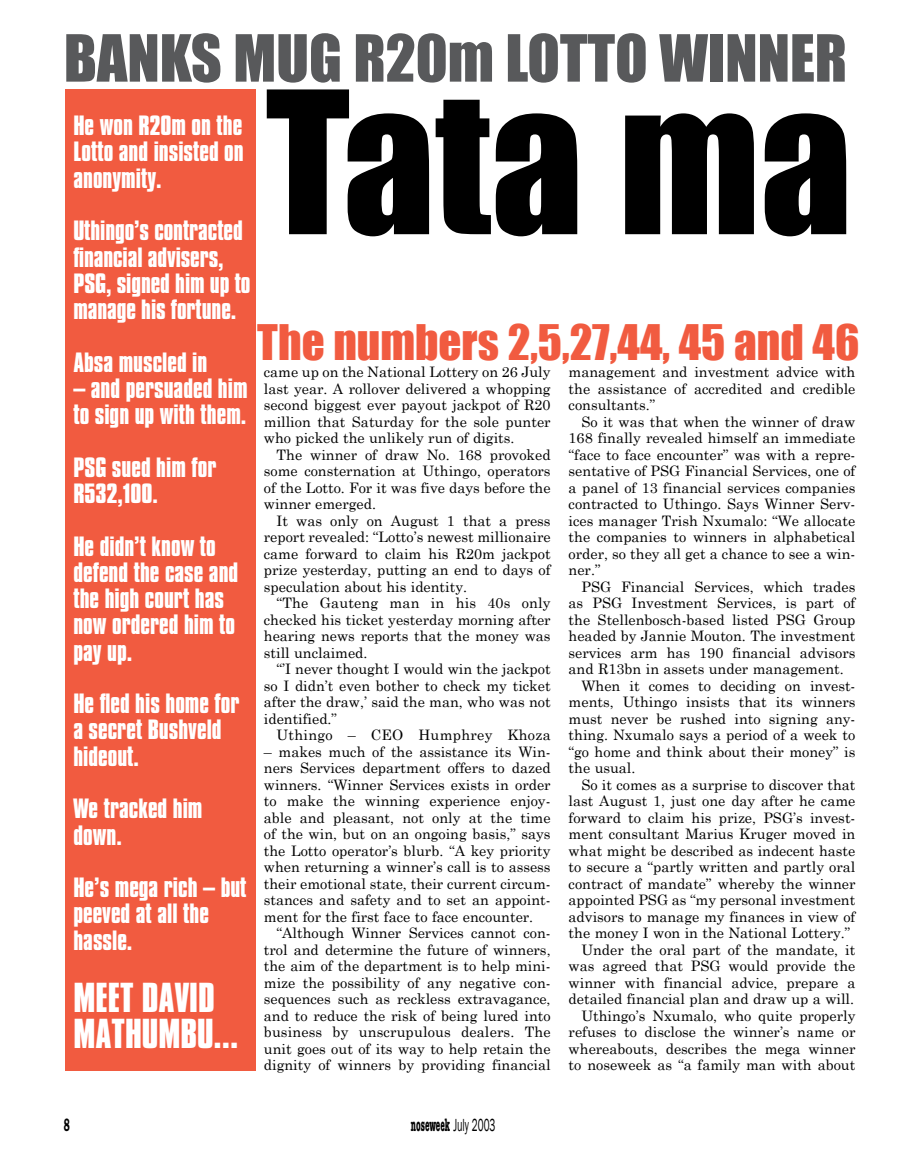
<style>
.page{position:relative;width:915px;height:1170px;background:#fff}
.page>*{position:absolute;margin:0;border:0;box-sizing:border-box;transform-origin:0 0}
.t1{font:183px "Impact";color:#000}
.t2{font:60px "Impact";color:#58595b}
.t3{font:45px "Impact";color:#f15b40}
.t4{font:700 36px/36px "Compacta";color:#fff}
.t5{font:700 24px/26.2px "Compacta";color:#fff}
.t6{font:700 condensed 18px "American Typewriter";color:#000;scale:.56 1}
.t7{font:600 18px "Franklin Gothic";color:#000;scale:.56 1}
.t8{font:14.4px/16.5px "Century Schoolbook";color:#000;text-align:justify}
.t9{font:14.4px "Century Schoolbook";letter-spacing:.02em;color:#000}
.s1{font-family:"Franklin Gothic";font-weight:400;font-stretch:normal}
</style>
<div class="page">
<div style="left:65px;top:89px;width:190px;height:982px;background:#f15b40"></div>
<h2 class="t2" style="left:64px;top:21px;width:784px">BANKS MUG R20m LOTTO WINNER</h2>
<h3 class="t5" style="left:73px;top:113px;width:172px;text-align:justify">He won R20m on the Lotto and insisted on anonymity.</h3>
<h3 class="t5" style="left:73px;top:218px;width:178px">Uthingo’s contracted financial advisers,<br>PSG, signed him up to manage his fortune.</h3>
<h3 class="t5" style="left:73px;top:349px;width:135px">Absa muscled in</h3>
<h3 class="t5" style="left:73px;top:375px;width:176px">– and persuaded him to sign up with them.</h3>
<h3 class="t5" style="left:73px;top:454px;width:144px">PSG sued him for<br>R532,100.</h3>
<h3 class="t5" style="left:73px;top:533px;width:166px">He didn’t know to defend the case and the high court has now ordered him to pay up.</h3>
<h3 class="t5" style="left:73px;top:690px;width:167px">He fled his home for a secret Bushveld hideout.</h3>
<h3 class="t5" style="left:73px;top:795px;width:130px">We tracked him down.</h3>
<h3 class="t5" style="left:73px;top:874px;width:175px">He’s mega rich – but peeved at all the hassle.</h3>
<h3 class="t4" style="left:73px;top:979px;width:166px">MEET DAVID<br>MATHUMBU...</h3>
<h1 class="t1" style="left:265px;top:49px;width:588px">Tata ma</h1>
<h3 class="t3" style="left:257px;top:315px;width:603px">The numbers 2,5,27,44, 45 and 46</h3>
<p class="t8" style="left:264px;top:363px;width:288px">came up on the National Lottery on 26 July last year. A rollover delivered a whopping second biggest ever payout jackpot of R20 million that Saturday for the sole punter who picked the unlikely run of digits.</p>
<p class="t8" style="left:264px;top:445px;width:288px;text-indent:13px">The winner of draw No. 168 provoked some consternation at Uthingo, operators of the Lotto. For it was five days before the winner emerged.</p>
<p class="t8" style="left:264px;top:511px;width:288px;text-indent:13px">It was only on August 1 that a press report revealed: “Lotto’s newest millionaire came forward to claim his R20m jackpot prize yesterday, putting an end to days of speculation about his identity.</p>
<p class="t8" style="left:264px;top:594px;width:288px;text-indent:13px">“The Gauteng man in his 40s only checked his ticket yesterday morning after hearing news reports that the money was still unclaimed.</p>
<p class="t8" style="left:264px;top:660px;width:288px;text-indent:13px">“’I never thought I would win the jackpot so I didn’t even bother to check my ticket after the draw,’ said the man, who was not identified.”</p>
<p class="t9" style="left:276px;top:726px;width:275px">Uthingo – CEO Humphrey Khoza</p>
<p class="t8" style="left:264px;top:743px;width:288px">– makes much of the assistance its Win&shy;ners Services department offers to dazed winners. “Winner Services exists in order to make the winning experience enjoy&shy;able and pleasant, not only at the time of the win, but on an ongoing basis,” says the Lotto operator’s blurb. “A key priority when returning a winner’s call is to assess their emotional state, their current circum&shy;stances and safety and to set an appoint&shy;ment for the first face to face encounter.</p>
<p class="t8" style="left:264px;top:924px;width:288px;text-indent:13px">“Although Winner Services cannot con&shy;trol and determine the future of winners, the aim of the department is to help mini&shy;mize the possibility of any negative con&shy;sequences such as reckless extravagance, and to reduce the risk of being lured into business by unscrupulous dealers. The unit goes out of its way to help retain the dignity of winners by providing financial</p>
<p class="t8" style="left:568px;top:363px;width:288px">management and investment advice with the assistance of accredited and credible consultants.”</p>
<p class="t8" style="left:568px;top:412px;width:288px;text-indent:13px">So it was that when the winner of draw 168 finally revealed himself an immediate “face to face encounter” was with a repre&shy;sentative of PSG Financial Services, one of a panel of 13 financial services companies contracted to Uthingo. Says Winner Serv&shy;ices manager Trish Nxumalo: “We allocate the companies to winners in alphabetical order, so they all get a chance to see a win&shy;ner.”</p>
<p class="t8" style="left:581px;top:577px;width:275px">PSG Financial Services, which trades</p>
<p class="t8" style="left:568px;top:594px;width:288px">as PSG Investment Services, is part of</p>
<p class="t8" style="left:568px;top:610px;width:288px">the Stellenbosch-based listed PSG Group</p>
<p class="t8" style="left:568px;top:627px;width:288px">headed by Jannie Mouton. The investment</p>
<p class="t8" style="left:568px;top:643px;width:288px">services arm has 190 financial advisors</p>
<p class="t8" style="left:568px;top:660px;width:276px">and R13bn in assets under management.</p>
<p class="t8" style="left:581px;top:676px;width:275px">When it comes to deciding on invest-</p>
<p class="t8" style="left:568px;top:693px;width:288px">ments, Uthingo insists that its winners</p>
<p class="t8" style="left:568px;top:709px;width:288px">must never be rushed into signing any-</p>
<p class="t8" style="left:568px;top:726px;width:288px">thing. Nxumalo says a period of a week to</p>
<p class="t8" style="left:568px;top:742px;width:288px">“go home and think about their money” is</p>
<p class="t8" style="left:568px;top:759px;width:68px">the usual.</p>
<p class="t8" style="left:581px;top:775px;width:275px">So it comes as a surprise to discover that</p>
<p class="t8" style="left:568px;top:792px;width:288px">last August 1, just one day after he came</p>
<p class="t8" style="left:568px;top:808px;width:288px">forward to claim his prize, PSG’s invest-</p>
<p class="t8" style="left:568px;top:825px;width:288px">ment consultant Marius Kruger moved in</p>
<p class="t8" style="left:568px;top:841px;width:288px">what might be described as indecent haste</p>
<p class="t8" style="left:568px;top:858px;width:288px">to secure a “partly written and partly oral</p>
<p class="t8" style="left:568px;top:874px;width:288px">contract of mandate” whereby the winner</p>
<p class="t8" style="left:568px;top:891px;width:288px">appointed PSG as “my personal investment</p>
<p class="t8" style="left:568px;top:907px;width:288px">advisors to manage my finances in view of</p>
<p class="t8" style="left:568px;top:924px;width:283px">the money I won in the National Lottery.”</p>
<p class="t8" style="left:581px;top:940px;width:275px">Under the oral part of the mandate, it</p>
<p class="t8" style="left:568px;top:957px;width:288px">was agreed that PSG would provide the</p>
<p class="t8" style="left:568px;top:973px;width:288px">winner with financial advice, prepare a</p>
<p class="t8" style="left:568px;top:990px;width:287px">detailed financial plan and draw up a will.</p>
<p class="t8" style="left:581px;top:1007px;width:275px">Uthingo’s Nxumalo, who quite properly</p>
<p class="t8" style="left:568px;top:1023px;width:288px">refuses to disclose the winner’s name or</p>
<p class="t8" style="left:568px;top:1040px;width:288px">whereabouts, describes the mega winner</p>
<p class="t8" style="left:568px;top:1056px;width:288px">to noseweek as “a family man with about</p>
<p class="t7" style="left:64px;top:1113px;width:12px">8</p>
<p class="t6" style="left:411px;top:1113px;width:152px">noseweek <span class="s1">July 20</span><span class="s1">03</span></p>
</div>
